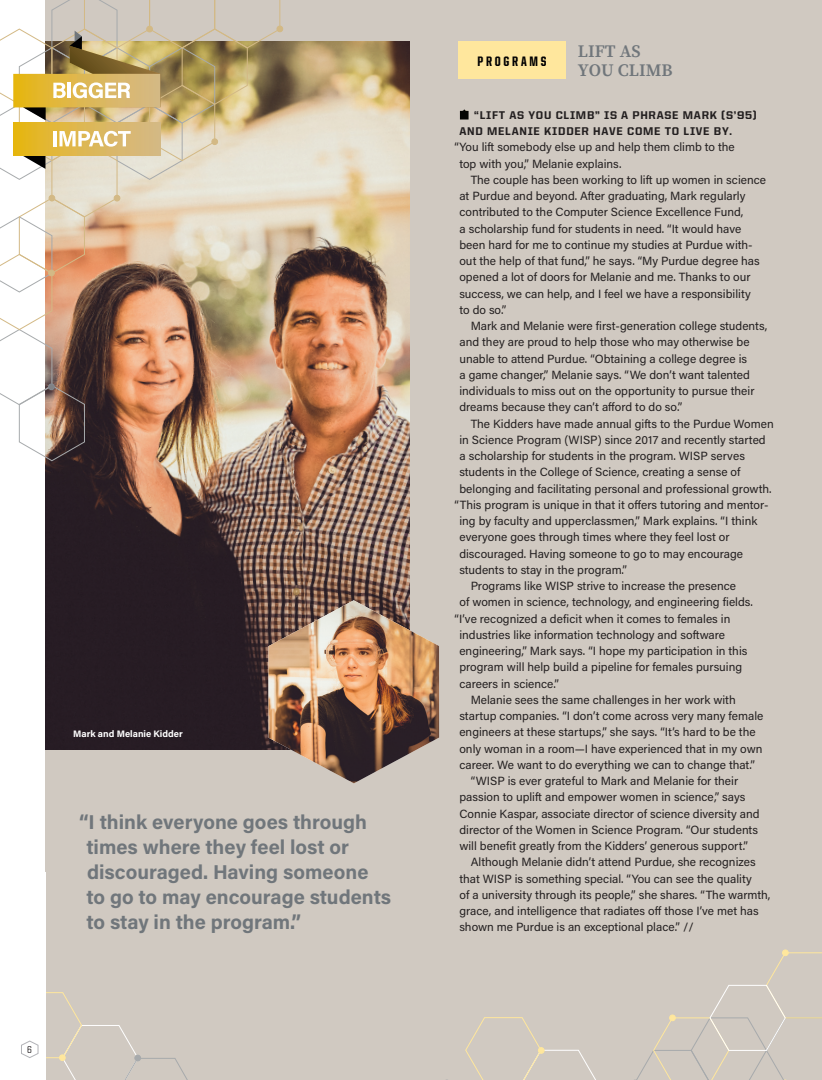
<style>
.page{position:relative;width:822px;height:1080px;background:#fff}
.page>*{position:absolute;margin:0;border:0;box-sizing:border-box;transform-origin:0 0}
.Pull_quote{font:700 20px/25px "Acumin Pro";color:#70767b}
.t1{font:600 17.5px/18.8px "Source Serif Pro";color:#70767b}
.t2{font:800 13.75px "United Sans Cond";letter-spacing:.2em;color:#000001}
.PC_text_9_5_13{font:11.88px/16.2px "Acumin Pro";color:#231f20}
.PC_text_9_5_13-2{font:800 11.25px/16.2px "United Sans Reg";letter-spacing:.065em;color:#231f20}
.t3{font:500 10px "United Sans Semi Cond";color:#231f20}
.t4{font:700 9.38px "Acumin Pro";color:#fff}
</style>
<div class="page">
<div style="left:45px;top:0;width:776px;height:1080px;background:#d0c9c1"></div>
<img style="left:45px;top:42px;width:364px;height:708px">
<svg style="left:465px;top:1017px;width:131px;height:63px"></svg>
<svg style="left:634px;top:952px;width:187px;height:128px"></svg>
<div style="left:537px;top:1047px;width:7px;height:7px;background:#ffe79d;border:1px solid #ffe79d;border-radius:50%"></div>
<div style="left:276px;top:26px;width:7px;height:6px;background:#d3b985;border:1px solid #d3b985;border-radius:50%"></div>
<img style="left:0;top:0;width:281px;height:462px">
<img style="left:268px;top:600px;width:171px;height:183px">
<svg style="left:460px;top:109px;width:8px;height:11px"></svg>
<div style="left:458px;top:42px;width:107px;height:37px;background:#ffe79d"></div>
<svg style="left:21px;top:991px;width:167px;height:89px"></svg>
<div style="left:26px;top:1045px;width:7px;height:10px;background:#fff"></div>
<p class="t4" style="left:73px;top:727px;width:111px">Mark and Melanie Kidder</p>
<p class="Pull_quote" style="left:86px;top:808px;width:306px;text-indent:-7px">“I think everyone goes through times where they feel lost or discouraged. Having someone to go to may encourage students to stay in the program.”</p>
<p class="t3" style="left:27px;top:1044px;width:6px">6</p>
<p class="t2" style="left:477px;top:54px;width:70px">PROGRAMS</p>
<p class="t1" style="left:577px;top:42px;width:96px">LIFT AS<br>YOU CLIMB</p>
<p class="PC_text_9_5_13-2" style="left:459px;top:107px;width:299px;text-indent:15px">“LIFT AS YOU CLIMB” IS A PHRASE MARK (S’95)<br>AND MELANIE KIDDER HAVE COME TO LIVE BY.</p>
<p class="PC_text_9_5_13" style="left:459px;top:139px;width:277px;text-indent:-5px">“You lift somebody else up and help them climb to the top with you,” Melanie explains.</p>
<p class="PC_text_9_5_13" style="left:459px;top:171px;width:308px;text-indent:11px">The couple has been working to lift up women in science at Purdue and beyond. After graduating, Mark regularly contributed to the Computer Science Excellence Fund,<br>a scholarship fund for students in need. “It would have been hard for me to continue my studies at Purdue with&shy;out the help of that fund,” he says. “My Purdue degree has opened a lot of doors for Melanie and me. Thanks to our success, we can help, and I feel we have a responsibility<br>to do so.”</p>
<p class="PC_text_9_5_13" style="left:459px;top:317px;width:309px;text-indent:11px">Mark and Melanie were first-generation college students, and they are proud to help those who may otherwise be unable to attend Purdue. “Obtaining a college degree is<br>a game changer,” Melanie says. “We don’t want talented individuals to miss out on the opportunity to pursue their dreams because they can’t afford to do so.”</p>
<p class="PC_text_9_5_13" style="left:459px;top:415px;width:316px;text-indent:11px">The Kidders have made annual gifts to the Purdue Women in Science Program (WISP) since 2017 and recently started a scholarship for students in the program. WISP serves students in the College of Science, creating a sense of belonging and facilitating personal and professional growth.</p>
<p class="PC_text_9_5_13" style="left:459px;top:496px;width:310px;text-indent:-5px">“This program is unique in that it offers tutoring and mentor&shy;ing by faculty and upperclassmen,” Mark explains. “I think everyone goes through times where they feel lost or discouraged. Having someone to go to may encourage students to stay in the program.”</p>
<p class="PC_text_9_5_13" style="left:459px;top:577px;width:295px;text-align:center">Programs like WISP strive to increase the presence<br>of women in science, technology, and engineering fields.</p>
<p class="PC_text_9_5_13" style="left:459px;top:610px;width:289px;text-indent:-5px">“I’ve recognized a deficit when it comes to females in industries like information technology and software engineering,” Mark says. “I hope my participation in this program will help build a pipeline for females pursuing careers in science.”</p>
<p class="PC_text_9_5_13" style="left:459px;top:691px;width:305px;text-indent:11px">Melanie sees the same challenges in her work with startup companies. “I don’t come across very many female engineers at these startups,” she says. “It’s hard to be the only woman in a room—I have experienced that in my own career. We want to do everything we can to change that.”</p>
<p class="PC_text_9_5_13" style="left:459px;top:772px;width:302px;text-indent:11px">“WISP is ever grateful to Mark and Melanie for their passion to uplift and empower women in science,” says Connie Kaspar, associate director of science diversity and director of the Women in Science Program. “Our students will benefit greatly from the Kidders’ generous support.”</p>
<p class="PC_text_9_5_13" style="left:459px;top:854px;width:312px;text-indent:11px">Although Melanie didn’t attend Purdue, she recognizes that WISP is something special. “You can see the quality<br>of a university through its people,” she shares. “The warmth, grace, and intelligence that radiates off those I’ve met has shown me Purdue is an exceptional place.” //</p>
</div>
